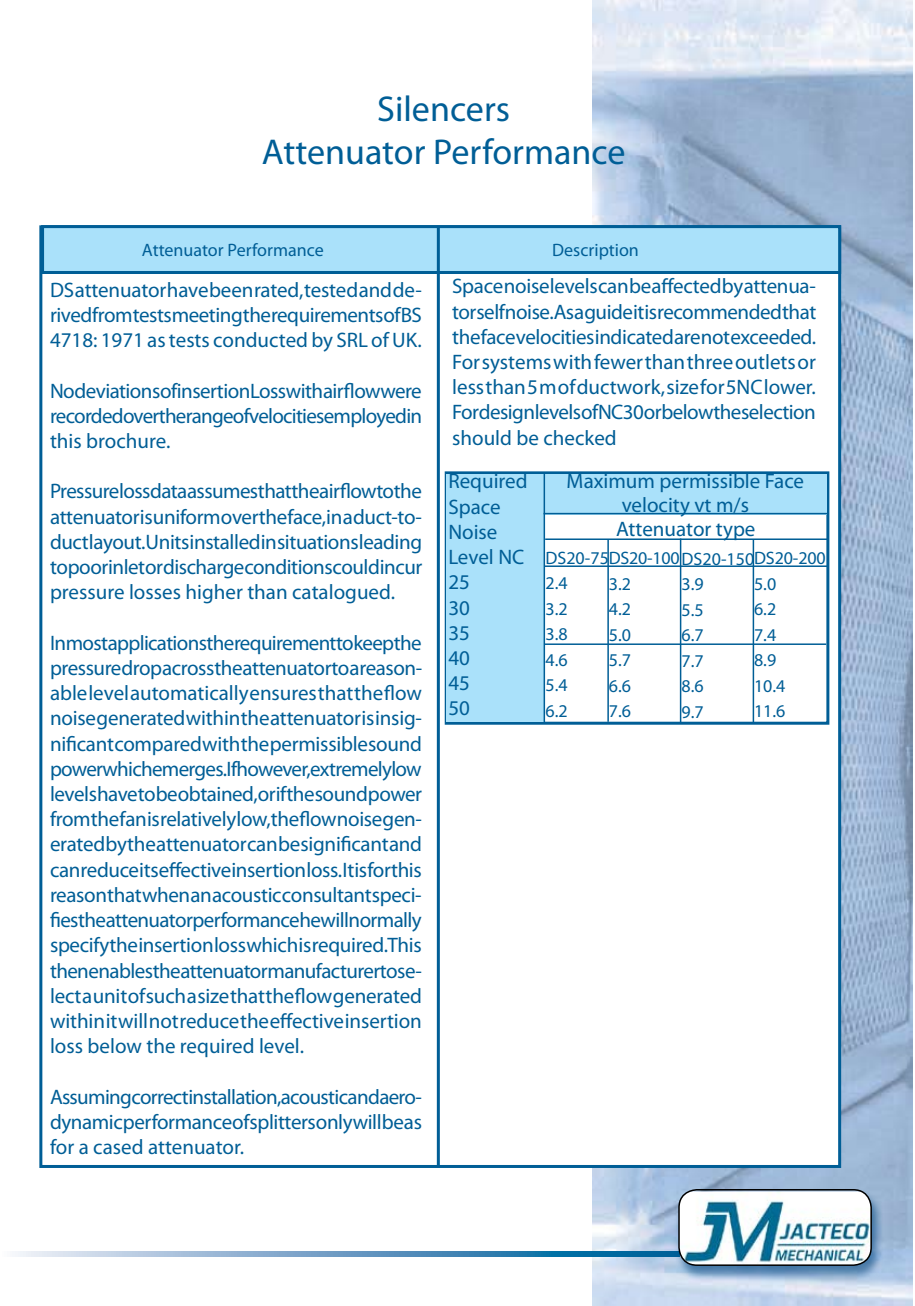
<style>
.page{position:relative;width:915px;height:1306px;background:#fff}
.page>*{position:absolute;margin:0;border:0;box-sizing:border-box;transform-origin:0 0}
.t1{font:36px/43.2px "Myriad Pro";color:#005e96;text-align:center}
.t2{font:21px/25.2px "Myriad Pro";letter-spacing:-.005em;color:#005e96;text-align:justify}
.t3{font:18px/25.5px "Myriad Pro";color:#005e96}
</style>
<div class="page">
<img style="left:592px;top:0;width:320px;height:1305px">
<div style="left:39px;top:225px;width:801px;height:942px;background:#fff;border:3px solid #005e96"></div>
<div style="left:41px;top:225px;width:799px;height:49px;background:#aae1fa;border:3px solid #005e96"></div>
<div style="left:444px;top:471px;width:385px;height:253px;border:3px solid #005e96"></div>
<div style="left:446px;top:473px;width:98px;height:248px;background:#aae1fa"></div>
<div style="left:543px;top:473px;width:284px;height:41px;background:#aae1fa"></div>
<hr style="left:543px;top:473px;width:2px;height:250px;background:#005e96">
<hr style="left:543px;top:513px;width:284px;height:1px;background:#005e96">
<hr style="left:545px;top:538px;width:282px;height:2px;background:#005e96">
<hr style="left:544px;top:565px;width:283px;height:2px;background:#005e96">
<hr style="left:544px;top:643px;width:281px;height:2px;background:#005e96">
<hr style="left:607px;top:539px;width:1px;height:182px;background:#005e96">
<hr style="left:679px;top:538px;width:2px;height:185px;background:#005e96">
<hr style="left:752px;top:539px;width:1px;height:183px;background:#005e96">
<hr style="left:436px;top:228px;width:3px;height:937px;background:#005e96">
<svg style="left:15px;top:1251px;width:659px;height:5px;background:#699ec4"></svg>
<div style="left:674px;top:1189px;width:216px;height:99px;background:#00457e;opacity:.61"></div>
<img style="left:678px;top:1191px;width:192px;height:74px">
<div style="left:678px;top:1188px;width:193px;height:77px;border:2px solid #000;border-radius:18px"></div>
<h1 class="t1" style="left:262px;top:87px;width:365px">Silencers<br>Attenuator Performance</h1>
<p class="t3" style="left:142px;top:237px;width:183px">Attenuator Performance</p>
<p class="t2" style="left:50px;top:277px;width:373px">DS attenuator have been rated, tested and de&shy;rived from tests meeting the requirements of BS 4718: 1971 as tests conducted by SRL of UK.</p>
<p class="t2" style="left:50px;top:377px;width:373px">No deviations of insertion Loss with airflow were recorded over the range of velocities employed in this brochure.</p>
<p class="t2" style="left:50px;top:478px;width:374px">Pressure loss data assumes that the airflow to the attenuator is uniform over the face, in a duct-to&shy;duct layout. Units installed in situations leading to poor inlet or discharge conditions could incur pressure losses higher than catalogued.</p>
<p class="t2" style="left:50px;top:629px;width:373px">In most applications the requirement to keep the pressure drop across the attenuator to a reason&shy;able level automatically ensures that the flow noise generated within the attenuator is insig&shy;nificant compared with the permissible sound power which emerges. If however, extremely low levels have to be obtained, or if the sound power from the fan is relatively low, the flow noise gen&shy;erated by the attenuator can be significant and can reduce its effective insertion loss. It is for this reason that when an acoustic consultant speci&shy;fies the attenuator performance he will normally specify the insertion loss which is required. This then enables the attenuator manufacturer to se&shy;lect a unit of such a size that the flow generated within it will not reduce the effective insertion loss below the required level.</p>
<p class="t2" style="left:50px;top:1083px;width:373px">Assuming correct installation, acoustic and aero&shy;dynamic performance of splitters only will be as for a cased attenuator.</p>
<p class="t3" style="left:552px;top:237px;width:88px">Description</p>
<p class="t2" style="left:452px;top:273px;width:365px">Space noise levels can be affected by attenua&shy;tor self noise. As a guide it is recommended that the face velocities indicated are not exceeded.<br>For systems with fewer than three outlets or less than 5 m of ductwork, size for 5NC lower.<br>For design levels of NC30 or below the selection should be checked</p>
<p class="t2" style="left:448px;top:468px;width:81px;text-align:left">Required<br>Space<br>Noise<br>Level NC<br>25<br>30<br>35<br>40<br>45<br>50</p>
<p class="t2" style="left:566px;top:469px;width:239px;line-height:23.5px;text-align:center">Maximum permissible Face velocity vt m/s<br>Attenuator type</p>
<p class="t3" style="left:545px;top:545px;width:282px">DS20-75DS20-100DS20-150DS20-200<br>2.4<br>3.2<br>3.8<br>4.6<br>5.4<br>6.2</p>
<p class="t3" style="left:608px;top:570px;width:24px;text-align:justify">3.2<br>4.2<br>5.0<br>5.7<br>6.6<br>7.6</p>
<p class="t3" style="left:681px;top:571px;width:24px;text-align:justify">3.9<br>5.5<br>6.7<br>7.7<br>8.6<br>9.7</p>
<p class="t3" style="left:753px;top:570px;width:33px">5.0<br>6.2<br>7.4<br>8.9<br>10.4<br>11.6</p>
</div>
